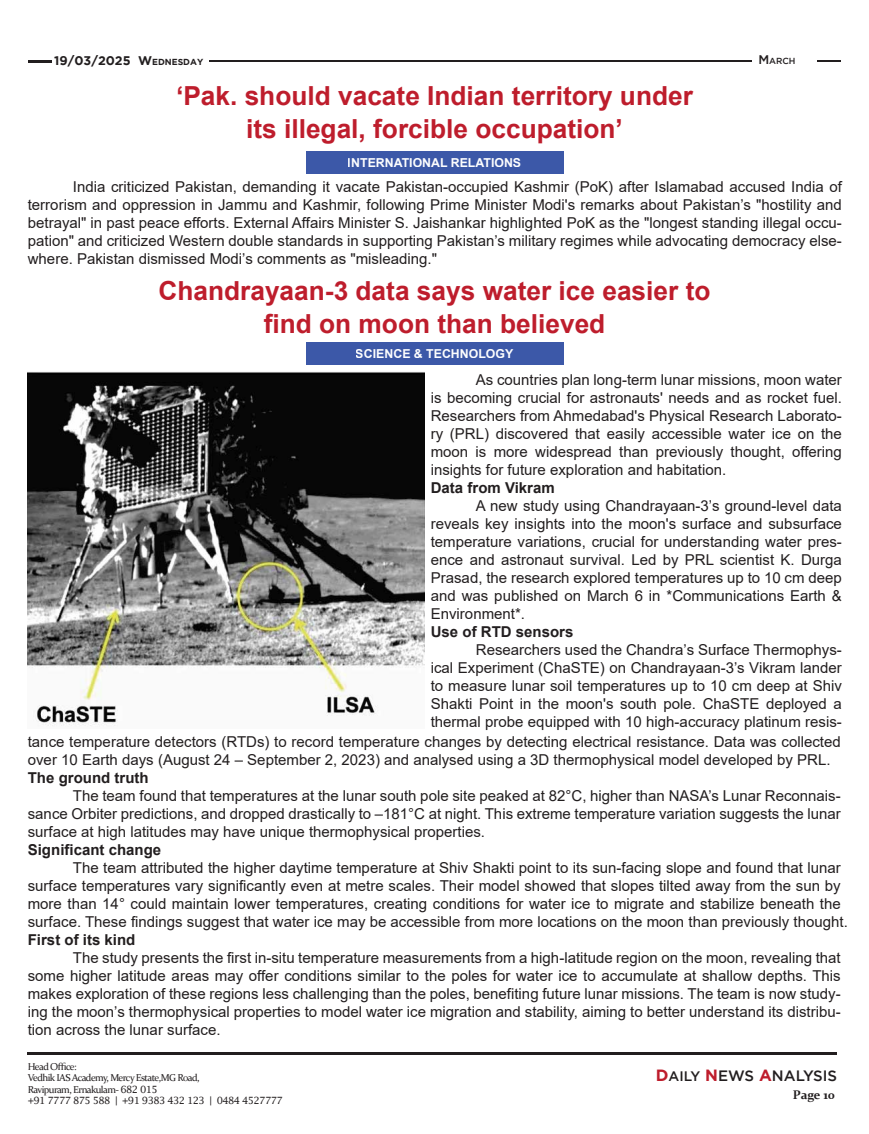
<style>
.page{position:relative;width:869px;height:1134px;background:#fff}
.page>*{position:absolute;margin:0;border:0;box-sizing:border-box;transform-origin:0 0}
.t1{font:700 26.25px/32.5px "Arial";color:#be1d2c;text-align:center}
.t2{font:15px/18px "Arial";color:#221e1f;text-align:justify}
.t3{font:700 15px "Arial";color:#221e1f}
.t4{font:500 15px "Gotham";color:#221e1f}
.t5{font:700 12.5px "Gotham";color:#221e1f}
.t6{font:700 12.5px "Constantia";letter-spacing:-.005em;color:#221e1f}
.t7{font:700 12.38px "Arial";color:#fff}
.t8{font:10px/11.2px "Constantia";letter-spacing:-.06em;color:#221e1f}
.t9{font:10px "Lucida Fax";letter-spacing:-.06em;color:#221e1f}
.t10{font:500 8.75px "Gotham";color:#221e1f}
.s1{font-size:8.75px}
.s2{font-size:12.5px}
.s3{font-family:"Lucida Fax"}
.s4{font-weight:700;font-size:16.25px;color:#be1d2c}
.s5{font-size:13.75px}
</style>
<div class="page">
<hr style="left:28px;top:1052px;width:808px;height:3px;background:#221e1f">
<hr style="left:28px;top:60px;width:23px;height:2px;background:#221e1f">
<hr style="left:817px;top:60px;width:23px;height:2px;background:#221e1f">
<hr style="left:210px;top:61px;width:541px;height:1px;background:#221e1f">
<div style="left:305px;top:342px;width:258px;height:22px;background:#3a57a7"></div>
<div style="left:305px;top:151px;width:258px;height:23px;background:#3a57a7"></div>
<img style="left:28px;top:372px;width:396px;height:354px">
<p class="t5" style="left:54px;top:54px;width:150px">19/03/2025 W<span class="s1">EDNESDAY</span></p>
<p class="t10" style="left:758px;top:56px;width:39px"><span class="s2">M</span>ARCH</p>
<h1 class="t1" style="left:176px;top:80px;width:518px">‘Pak. should vacate Indian territory under its illegal, forcible occupation’</h1>
<p class="t7" style="left:348px;top:154px;width:175px">INTERNATIONAL RELATIONS</p>
<p class="t2" style="left:28px;top:178px;width:815px;text-indent:45px">India criticized Pakistan, demanding it vacate Pakistan-occupied Kashmir (PoK) after Islamabad accused India of terrorism and oppression in Jammu and Kashmir, following Prime Minister Modi's remarks about Pakistan’s "hostility and betrayal" in past peace efforts. External Affairs Minister S. Jaishankar highlighted PoK as the "longest standing illegal occu&shy;pation" and criticized Western double standards in supporting Pakistan’s military regimes while advocating democracy else&shy;where. Pakistan dismissed Modi’s comments as "misleading."</p>
<h1 class="t1" style="left:158px;top:275px;width:553px">Chandrayaan-3 data says water ice easier to find on moon than believed</h1>
<p class="t7" style="left:355px;top:344px;width:159px">SCIENCE &amp; TECHNOLOGY</p>
<p class="t2" style="left:430px;top:370px;width:412px;text-indent:45px">As countries plan long-term lunar missions, moon water is becoming crucial for astronauts' needs and as rocket fuel.<br>Researchers from Ahmedabad's Physical Research Laborato&shy;ry (PRL) discovered that easily accessible water ice on the moon is more widespread than previously thought, offering insights for future exploration and habitation.</p>
<p class="t3" style="left:430px;top:477px;width:125px">Data from Vikram</p>
<p class="t2" style="left:430px;top:496px;width:412px;text-indent:45px">A new study using Chandrayaan-3’s ground-level data reveals key insights into the moon's surface and subsurface temperature variations, crucial for understanding water pres&shy;ence and astronaut survival. Led by PRL scientist K. Durga Prasad, the research explored temperatures up to 10 cm deep and was published on March 6 in *Communications Earth &amp; Environment*.</p>
<p class="t3" style="left:430px;top:621px;width:144px">Use of RTD sensors</p>
<p class="t2" style="left:430px;top:640px;width:412px;text-indent:45px">Researchers used the Chandra’s Surface Thermophys&shy;ical Experiment (ChaSTE) on Chandrayaan-3’s Vikram lander to measure lunar soil temperatures up to 10 cm deep at Shiv Shakti Point in the moon's south pole. ChaSTE deployed a thermal probe equipped with 10 high-accuracy platinum resis-</p>
<p class="t2" style="left:28px;top:733px;width:814px">tance temperature detectors (RTDs) to record temperature changes by detecting electrical resistance. Data was collected over 10 Earth days (August 24 – September 2, 2023) and analysed using a 3D thermophysical model developed by PRL.</p>
<p class="t3" style="left:28px;top:768px;width:122px">The ground truth</p>
<p class="t2" style="left:28px;top:787px;width:814px;text-indent:45px">The team found that temperatures at the lunar south pole site peaked at 82°C, higher than NASA’s Lunar Reconnais&shy;sance Orbiter predictions, and dropped drastically to –181°C at night. This extreme temperature variation suggests the lunar surface at high latitudes may have unique thermophysical properties.</p>
<p class="t3" style="left:28px;top:840px;width:135px">Significant change</p>
<p class="t2" style="left:28px;top:859px;width:821px;text-align:left;text-indent:45px">The team attributed the higher daytime temperature at Shiv Shakti point to its sun-facing slope and found that lunar surface temperatures vary significantly even at metre scales. Their model showed that slopes tilted away from the sun by more than 14° could maintain lower temperatures, creating conditions for water ice to migrate and stabilize beneath the surface. These findings suggest that water ice may be accessible from more locations on the moon than previously thought.</p>
<p class="t3" style="left:28px;top:930px;width:109px">First of its kind</p>
<p class="t2" style="left:28px;top:949px;width:814px;text-indent:45px">The study presents the first in-situ temperature measurements from a high-latitude region on the moon, revealing that some higher latitude areas may offer conditions similar to the poles for water ice to accumulate at shallow depths. This makes exploration of these regions less challenging than the poles, benefiting future lunar missions. The team is now study&shy;ing the moon’s thermophysical properties to model water ice migration and stability, aiming to better understand its distribu&shy;tion across the lunar surface.</p>
<p class="t8" style="left:28px;top:1061px;width:173px">Head Office:<br>Vedhik IAS Academy, Mercy Estate,MG Road,<br>Ravipuram, Ernakulam- <span class="s3">682 015</span></p>
<p class="t9" style="left:28px;top:1094px;width:256px">+91 7777 875 588 | +91 9383 432 123 | 0484 4527777</p>
<p class="t4" style="left:655px;top:1067px;width:183px"><span class="s4">D</span><span class="s5">AILY</span> <span class="s4">N</span>EWS <span class="s4">A</span>NALYSIS</p>
<p class="t6" style="left:792px;top:1086px;width:44px">Page 10</p>
</div>
